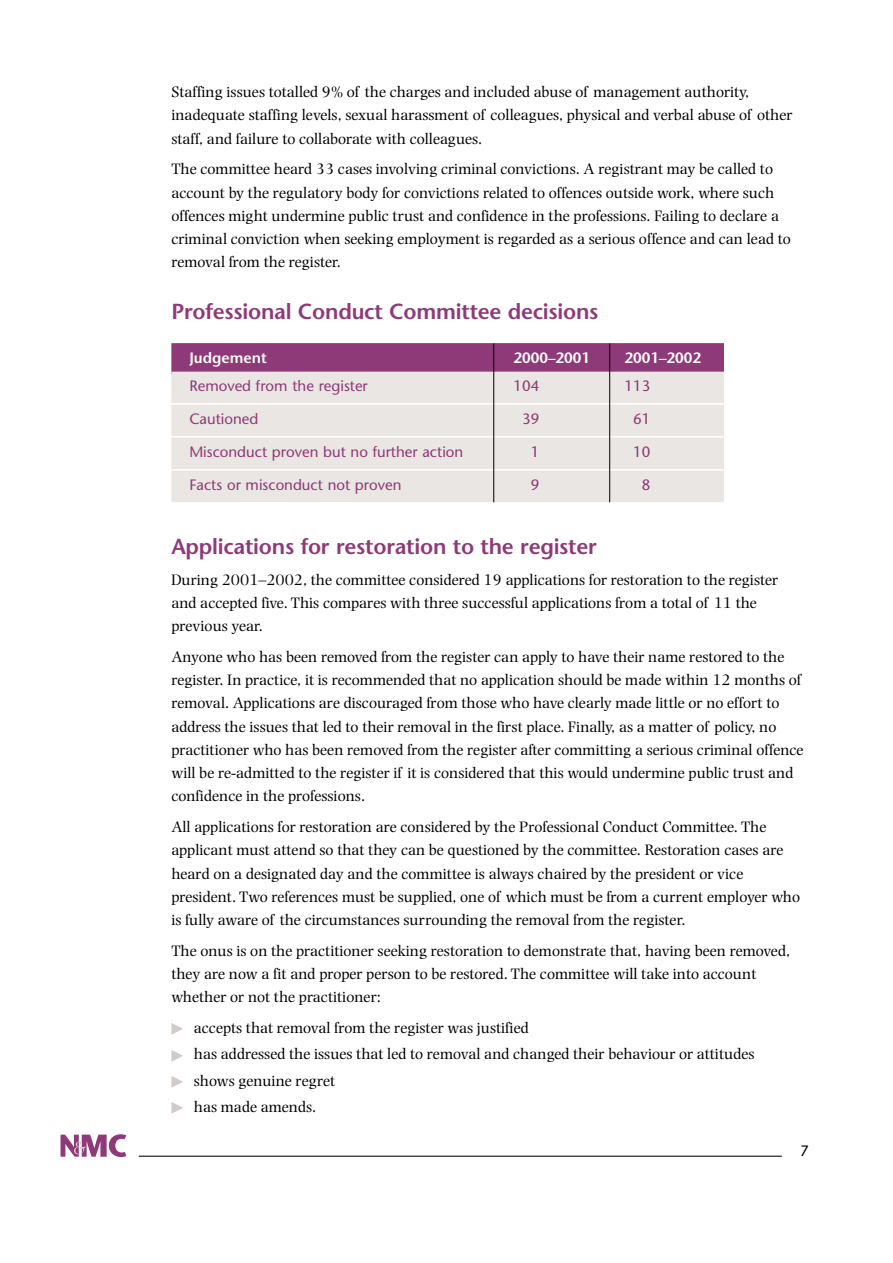
<style>
.page{position:relative;width:893px;height:1263px;background:#fff}
.page>*{position:absolute;margin:0;border:0;box-sizing:border-box;transform-origin:0 0}
.t1{font:600 21.75px "Stone Sans";letter-spacing:-.01em;color:#8e3a78}
.t2{font:15.75px/23.2px "Photina";color:#000}
.t3{font:15px "Stone Sans";color:#8e3a78}
.t4{font:600 15px "Stone Sans";color:#fff}
.t5{font:15px "Stone Sans";color:#000}
.s1{font-family:"Universal Newswith Comm Pi";font-size:12px;color:#d1cac6}
</style>
<div class="page">
<hr style="left:139px;top:1156px;width:642px;height:1px;background:#000">
<svg style="left:61px;top:1134px;width:65px;height:23px"></svg>
<div style="left:171px;top:343px;width:553px;height:32px;background:#8e3a78"></div>
<div style="left:171px;top:372px;width:553px;height:31px;background:#eae6e3"></div>
<div style="left:171px;top:405px;width:553px;height:31px;background:#eae6e3"></div>
<div style="left:171px;top:438px;width:553px;height:31px;background:#eae6e3"></div>
<div style="left:171px;top:471px;width:553px;height:31px;background:#eae6e3"></div>
<hr style="left:493px;top:343px;width:1px;height:159px;background:#000">
<hr style="left:609px;top:343px;width:1px;height:159px;background:#000">
<p class="t2" style="left:171px;top:81px;width:622px">Staffing issues totalled 9% of the charges and included abuse of management authority, inadequate staffing levels, sexual harassment of colleagues, physical and verbal abuse of other staff, and failure to collaborate with colleagues.</p>
<p class="t2" style="left:171px;top:159px;width:621px">The committee heard 33 cases involving criminal convictions. A registrant may be called to account by the regulatory body for convictions related to offences outside work, where such offences might undermine public trust and confidence in the professions. Failing to declare a criminal conviction when seeking employment is regarded as a serious offence and can lead to removal from the register.</p>
<h1 class="t1" style="left:171px;top:303px;width:428px">Professional Conduct Committee decisions</h1>
<p class="t4" style="left:189px;top:352px;width:79px">Judgement</p>
<p class="t4" style="left:513px;top:352px;width:78px">2000–2001</p>
<p class="t4" style="left:624px;top:352px;width:78px">2001–2002</p>
<p class="t3" style="left:189px;top:380px;width:180px">Removed from the register</p>
<p class="t3" style="left:513px;top:380px;width:27px">104</p>
<p class="t3" style="left:624px;top:380px;width:27px">113</p>
<p class="t3" style="left:189px;top:413px;width:70px">Cautioned</p>
<p class="t3" style="left:522px;top:413px;width:19px">39</p>
<p class="t3" style="left:633px;top:413px;width:19px">61</p>
<p class="t3" style="left:189px;top:446px;width:275px">Misconduct proven but no further action</p>
<p class="t3" style="left:530px;top:446px;width:10px">1</p>
<p class="t3" style="left:633px;top:446px;width:19px">10</p>
<p class="t3" style="left:189px;top:479px;width:213px">Facts or misconduct not proven</p>
<p class="t3" style="left:530px;top:479px;width:10px">9</p>
<p class="t3" style="left:641px;top:479px;width:10px">8</p>
<h1 class="t1" style="left:171px;top:538px;width:427px">Applications for restoration to the register</h1>
<p class="t2" style="left:171px;top:569px;width:608px">During 2001–2002, the committee considered 19 applications for restoration to the register and accepted five. This compares with three successful applications from a total of 11 the previous year.</p>
<p class="t2" style="left:171px;top:646px;width:633px">Anyone who has been removed from the register can apply to have their name restored to the register. In practice, it is recommended that no application should be made within 12 months of removal. Applications are discouraged from those who have clearly made little or no effort to address the issues that led to their removal in the first place. Finally, as a matter of policy, no practitioner who has been removed from the register after committing a serious criminal offence will be re-admitted to the register if it is considered that this would undermine public trust and confidence in the professions.</p>
<p class="t2" style="left:171px;top:816px;width:630px">All applications for restoration are considered by the Professional Conduct Committee. The applicant must attend so that they can be questioned by the committee. Restoration cases are heard on a designated day and the committee is always chaired by the president or vice president. Two references must be supplied, one of which must be from a current employer who is fully aware of the circumstances surrounding the removal from the register.</p>
<p class="t2" style="left:171px;top:940px;width:620px">The onus is on the practitioner seeking restoration to demonstrate that, having been removed, they are now a fit and proper person to be restored. The committee will take into account whether or not the practitioner:</p>
<p class="t2" style="left:171px;top:1017px;width:359px"><span class="s1">-</span> accepts that removal from the register was justified</p>
<p class="t2" style="left:171px;top:1044px;width:584px"><span class="s1">-</span> has addressed the issues that led to removal and changed their behaviour or attitudes</p>
<p class="t2" style="left:171px;top:1070px;width:165px"><span class="s1">-</span> shows genuine regret</p>
<p class="t2" style="left:171px;top:1096px;width:146px"><span class="s1">-</span> has made amends.</p>
<p class="t5" style="left:800px;top:1145px;width:10px">7</p>
</div>
